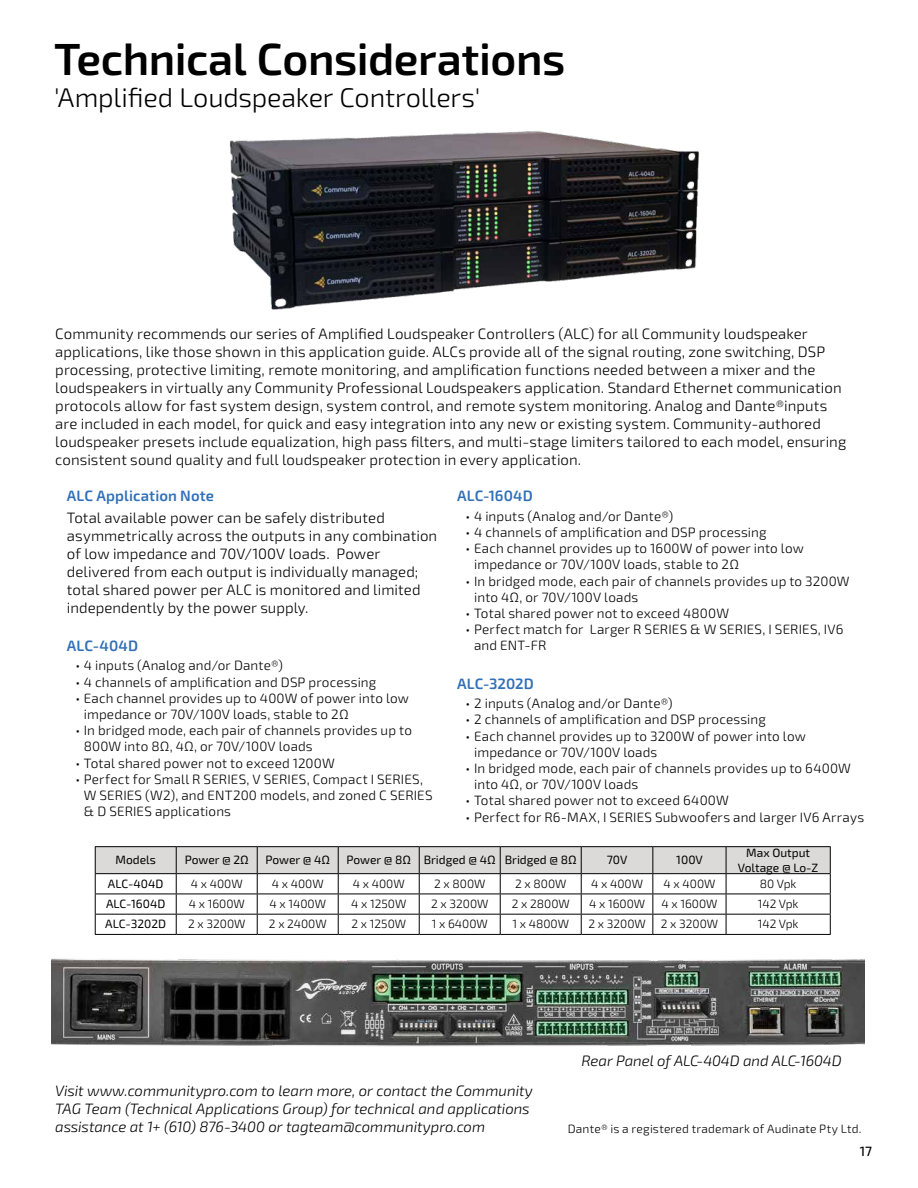
<style>
.page{position:relative;width:918px;height:1188px;background:#fff}
.page>*{position:absolute;margin:0;border:0;box-sizing:border-box;transform-origin:0 0}
.t1{font:600 45px "Exo 2.0";letter-spacing:-.01em;color:#000}
.t2{font:300 27px "Exo 2.0";letter-spacing:-.005em;color:#000}
.t3{font:300 15px/18px "Exo 2.0";letter-spacing:.005em;color:#000}
.t4{font:italic 300 15px/18px "Exo 2.0";color:#000}
.t5{font:600 15px "Exo 2.0";letter-spacing:.01em;color:#3170b8}
.t6{font:300 13.5px/16.2px "Exo 2.0";letter-spacing:.01em;color:#000}
.t7{font:500 13.5px "Exo 2.0";color:#000}
.t8{font:300 12px "Exo 2.0";color:#000}
.t9{font:12px/14.4px "Exo 2.0";color:#000;text-align:center}
.t10{font:300 12px "Exo 2.0";letter-spacing:.02em;color:#000}
</style>
<div class="page">
<hr style="left:95px;top:846px;width:81px;height:1px;background:#000">
<hr style="left:176px;top:846px;width:81px;height:1px;background:#000">
<hr style="left:257px;top:846px;width:81px;height:1px;background:#000">
<hr style="left:338px;top:846px;width:81px;height:1px;background:#000">
<hr style="left:419px;top:846px;width:81px;height:1px;background:#000">
<hr style="left:500px;top:846px;width:81px;height:1px;background:#000">
<hr style="left:581px;top:846px;width:72px;height:1px;background:#000">
<hr style="left:653px;top:846px;width:73px;height:1px;background:#000">
<hr style="left:726px;top:846px;width:105px;height:1px;background:#000">
<svg style="left:95px;top:847px;width:736px;height:87px"></svg>
<hr style="left:95px;top:934px;width:81px;height:1px;background:#000">
<hr style="left:176px;top:934px;width:81px;height:1px;background:#000">
<hr style="left:257px;top:934px;width:81px;height:1px;background:#000">
<hr style="left:338px;top:934px;width:81px;height:1px;background:#000">
<hr style="left:419px;top:934px;width:81px;height:1px;background:#000">
<hr style="left:500px;top:934px;width:81px;height:1px;background:#000">
<hr style="left:581px;top:934px;width:72px;height:1px;background:#000">
<hr style="left:653px;top:934px;width:73px;height:1px;background:#000">
<hr style="left:726px;top:934px;width:105px;height:1px;background:#000">
<img style="left:229px;top:131px;width:470px;height:179px">
<img style="left:52px;top:958px;width:812px;height:89px">
<h1 class="t1" style="left:54px;top:32px;width:513px">Technical Considerations</h1>
<h2 class="t2" style="left:54px;top:82px;width:428px">'Amplified Loudspeaker Controllers'</h2>
<p class="t3" style="left:55px;top:325px;width:792px">Community recommends our series of Amplified Loudspeaker Controllers (ALC) for all Community loudspeaker applications, like those shown in this application guide. ALCs provide all of the signal routing, zone switching, DSP processing, protective limiting, remote monitoring, and amplification functions needed between a mixer and the loudspeakers in virtually any Community Professional Loudspeakers application. Standard Ethernet communication protocols allow for fast system design, system control, and remote system monitoring. Analog and Dante®inputs are included in each model, for quick and easy integration into any new or existing system. Community-authored loudspeaker presets include equalization, high pass filters, and multi-stage limiters tailored to each model, ensuring consistent sound quality and full loudspeaker protection in every application.</p>
<p class="t5" style="left:67px;top:487px;width:149px">ALC Application Note</p>
<p class="t3" style="left:67px;top:509px;width:372px">Total available power can be safely distributed asymmetrically across the outputs in any combination of low impedance and 70V/100V loads. Power delivered from each output is individually managed; total shared power per ALC is monitored and limited independently by the power supply.</p>
<p class="t5" style="left:67px;top:637px;width:73px">ALC-404D</p>
<p class="t6" style="left:75px;top:658px;width:209px">• 4 inputs (Analog and/or Dante®)</p>
<p class="t6" style="left:75px;top:674px;width:302px">• 4 channels of amplification and DSP processing</p>
<p class="t6" style="left:84px;top:690px;width:327px;text-indent:-9px">• Each channel provides up to 400W of power into low impedance or 70V/100V loads, stable to 2Ω</p>
<p class="t6" style="left:84px;top:723px;width:330px;text-indent:-9px">• In bridged mode, each pair of channels provides up to<br>800W into 8Ω, 4Ω, or 70V/100V loads</p>
<p class="t6" style="left:75px;top:755px;width:261px">• Total shared power not to exceed 1200W</p>
<p class="t6" style="left:84px;top:771px;width:350px;text-indent:-9px">• Perfect for Small R SERIES, V SERIES, Compact I SERIES,<br>W SERIES (W2), and ENT200 models, and zoned C SERIES &amp; D SERIES applications</p>
<p class="t5" style="left:457px;top:487px;width:77px">ALC-1604D</p>
<p class="t6" style="left:466px;top:508px;width:209px">• 4 inputs (Analog and/or Dante®)</p>
<p class="t6" style="left:466px;top:525px;width:302px">• 4 channels of amplification and DSP processing</p>
<p class="t6" style="left:474px;top:541px;width:331px;text-indent:-9px">• Each channel provides up to 1600W of power into low impedance or 70V/100V loads, stable to 2Ω</p>
<p class="t6" style="left:474px;top:573px;width:377px;text-indent:-9px">• In bridged mode, each pair of channels provides up to 3200W into 4Ω, or 70V/100V loads</p>
<p class="t6" style="left:466px;top:606px;width:265px">• Total shared power not to exceed 4800W</p>
<p class="t6" style="left:474px;top:622px;width:371px;text-indent:-9px">• Perfect match for Larger R SERIES &amp; W SERIES, I SERIES, IV6 and ENT-FR</p>
<p class="t5" style="left:457px;top:675px;width:78px">ALC-3202D</p>
<p class="t6" style="left:466px;top:696px;width:208px">• 2 inputs (Analog and/or Dante®)</p>
<p class="t6" style="left:466px;top:712px;width:302px">• 2 channels of amplification and DSP processing</p>
<p class="t6" style="left:474px;top:728px;width:333px;text-indent:-9px">• Each channel provides up to 3200W of power into low impedance or 70V/100V loads</p>
<p class="t6" style="left:474px;top:760px;width:378px;text-indent:-9px">• In bridged mode, each pair of channels provides up to 6400W into 4Ω, or 70V/100V loads</p>
<p class="t6" style="left:466px;top:793px;width:265px">• Total shared power not to exceed 6400W</p>
<p class="t6" style="left:466px;top:809px;width:400px">• Perfect for R6-MAX, I SERIES Subwoofers and larger IV6 Arrays</p>
<p class="t9" style="left:116px;top:853px;width:42px">Models</p>
<p class="t9" style="left:185px;top:853px;width:65px">Power @ 2Ω</p>
<p class="t9" style="left:265px;top:853px;width:66px">Power @ 4Ω</p>
<p class="t9" style="left:346px;top:853px;width:232px">Power @ 8Ω Bridged @ 4Ω Bridged @ 8Ω</p>
<p class="t9" style="left:607px;top:853px;width:22px">70V</p>
<p class="t9" style="left:676px;top:853px;width:28px">100V</p>
<p class="t9" style="left:738px;top:846px;width:82px">Max Output<br>Voltage @ Lo-Z</p>
<p class="t9" style="left:108px;top:877px;width:57px">ALC-404D</p>
<p class="t8" style="left:191px;top:877px;width:53px">4 x 400W</p>
<p class="t8" style="left:272px;top:877px;width:53px">4 x 400W</p>
<p class="t8" style="left:353px;top:877px;width:53px">4 x 400W</p>
<p class="t8" style="left:434px;top:877px;width:53px">2 x 800W</p>
<p class="t8" style="left:515px;top:877px;width:53px">2 x 800W</p>
<p class="t8" style="left:591px;top:877px;width:53px">4 x 400W</p>
<p class="t8" style="left:664px;top:877px;width:53px">4 x 400W</p>
<p class="t8" style="left:760px;top:877px;width:38px">80 Vpk</p>
<p class="t9" style="left:106px;top:897px;width:61px">ALC-1604D</p>
<p class="t8" style="left:189px;top:897px;width:58px">4 x 1600W</p>
<p class="t8" style="left:270px;top:897px;width:58px">4 x 1400W</p>
<p class="t8" style="left:351px;top:897px;width:57px">4 x 1250W</p>
<p class="t8" style="left:431px;top:897px;width:59px">2 x 3200W</p>
<p class="t8" style="left:512px;top:897px;width:60px">2 x 2800W</p>
<p class="t8" style="left:589px;top:897px;width:58px">4 x 1600W</p>
<p class="t8" style="left:662px;top:897px;width:58px">4 x 1600W</p>
<p class="t8" style="left:758px;top:897px;width:42px">142 Vpk</p>
<p class="t9" style="left:105px;top:917px;width:62px">ALC-3202D</p>
<p class="t8" style="left:188px;top:917px;width:59px">2 x 3200W</p>
<p class="t8" style="left:269px;top:917px;width:59px">2 x 2400W</p>
<p class="t8" style="left:351px;top:917px;width:56px">2 x 1250W</p>
<p class="t8" style="left:432px;top:917px;width:58px">1 x 6400W</p>
<p class="t8" style="left:513px;top:917px;width:58px">1 x 4800W</p>
<p class="t8" style="left:588px;top:917px;width:59px">2 x 3200W</p>
<p class="t8" style="left:661px;top:917px;width:59px">2 x 3200W</p>
<p class="t8" style="left:758px;top:917px;width:42px">142 Vpk</p>
<p class="t4" style="left:55px;top:1082px;width:479px">Visit www.communitypro.com to learn more, or contact the Community<br>TAG Team (Technical Applications Group) for technical and applications assistance at 1+ (610) 876-3400 or tagteam@communitypro.com</p>
<p class="t4" style="left:581px;top:1052px;width:262px">Rear Panel of ALC-404D and ALC-1604D</p>
<p class="t10" style="left:568px;top:1122px;width:295px">Dante® is a registered trademark of Audinate Pty Ltd.</p>
<p class="t7" style="left:860px;top:1144px;width:14px">17</p>
</div>
